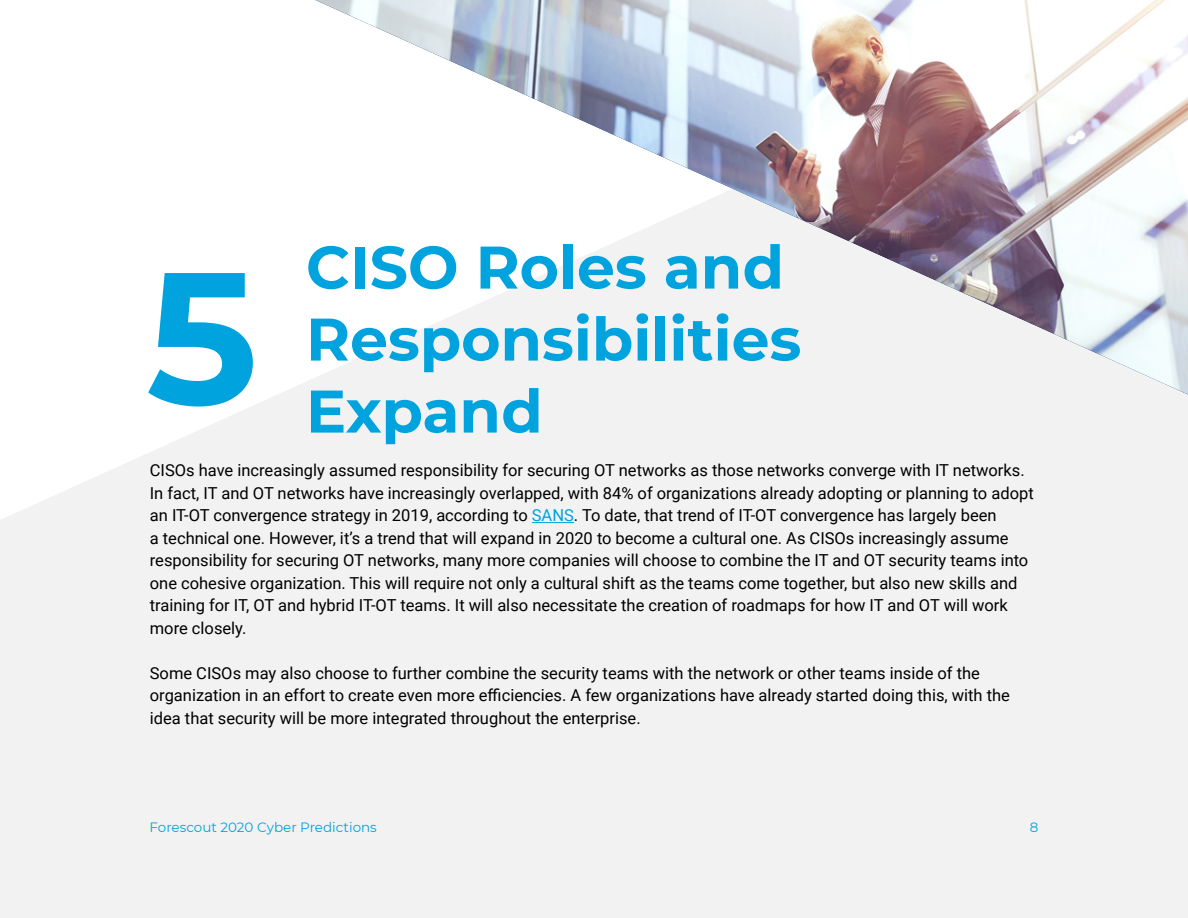
<style>
.page{position:relative;width:1188px;height:918px;background:#fff}
.page>*{position:absolute;margin:0;border:0;box-sizing:border-box;transform-origin:0 0}
.t1{font:700 187.5px "Montserrat";color:#00a3de}
.t2{font:700 60px/72px "Montserrat";color:#00a3de}
.t3{font:16.5px/22.5px "Roboto";color:#000}
.t4{font:13.5px "Montserrat";color:#00a3de}
.s1{color:#00a3de}
</style>
<div class="page">
<div style="left:0;top:378px;width:1188px;height:540px;background:#f2f2f2"></div>
<hr style="left:532px;top:522px;width:42px;height:1px;background:#00a3de">
<img style="left:315px;top:0;width:873px;height:395px">
<h2 class="t2" style="left:306px;top:228px;width:497px">CISO Roles and<br>Responsibilities<br>Expand</h2>
<p class="t3" style="left:150px;top:459px;width:885px">CISOs have increasingly assumed responsibility for securing OT networks as those networks converge with IT networks.<br>In fact, IT and OT networks have increasingly overlapped, with 84% of organizations already adopting or planning to adopt an IT-OT convergence strategy in 2019, according to <span class="s1">SANS</span>. To date, that trend of IT-OT convergence has largely been<br>a technical one. However, it’s a trend that will expand in 2020 to become a cultural one. As CISOs increasingly assume responsibility for securing OT networks, many more companies will choose to combine the IT and OT security teams into one cohesive organization. This will require not only a cultural shift as the teams come together, but also new skills and training for IT, OT and hybrid IT-OT teams. It will also necessitate the creation of roadmaps for how IT and OT will work more closely.</p>
<p class="t3" style="left:150px;top:661px;width:862px">Some CISOs may also choose to further combine the security teams with the network or other teams inside of the organization in an effort to create even more efficiencies. A few organizations have already started doing this, with the idea that security will be more integrated throughout the enterprise.</p>
<h1 class="t1" style="left:146px;top:203px;width:113px">5</h1>
<p class="t4" style="left:150px;top:818px;width:229px">Forescout 2020 Cyber Predictions</p>
<p class="t4" style="left:1030px;top:818px;width:10px">8</p>
</div>
